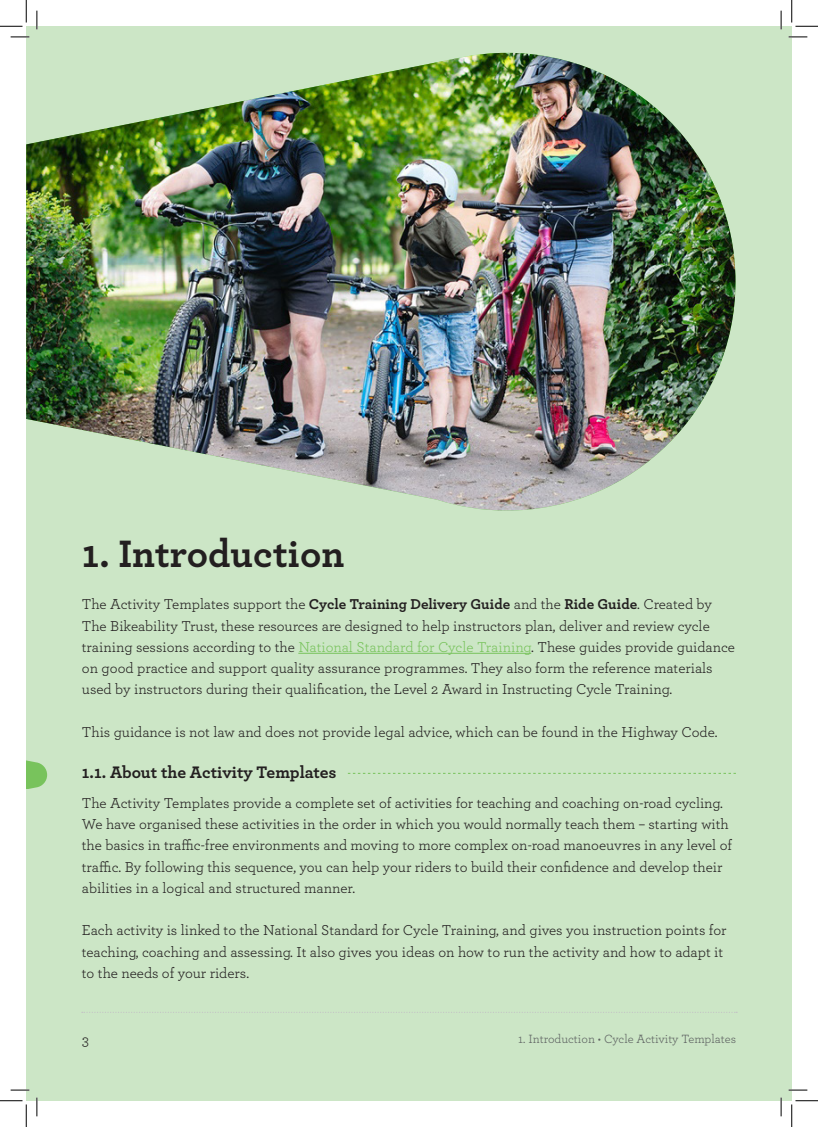
<style>
.page{position:relative;width:818px;height:1127px;background:#fff}
.page>*{position:absolute;margin:0;border:0;box-sizing:border-box;transform-origin:0 0}
.t1{font:700 40px "Archer";color:#231f20}
.t2{font:700 17.5px "Archer";color:#231f20}
.t3{font:15px/21.2px "Archer";color:#231f20}
.t4{font:12.5px "Archer";color:#5d6161}
.s1{font-weight:700}
.s2{color:#78c35c}
</style>
<div class="page">
<div style="left:26px;top:26px;width:766px;height:1074px;background:#cce6c6"></div>
<img style="left:26px;top:62px;width:411px;height:438px">
<img style="left:437px;top:53px;width:298px;height:457px">
<hr style="left:298px;top:652px;width:233px;height:1px;background:#78c35c">
<svg style="left:26px;top:760px;width:21px;height:28px"></svg>
<svg style="left:348px;top:772px;width:388px;height:1px"></svg>
<svg style="left:11px;top:36px;width:18px;height:2px"></svg>
<svg style="left:788px;top:36px;width:19px;height:2px"></svg>
<svg style="left:11px;top:1089px;width:18px;height:1px"></svg>
<svg style="left:788px;top:1089px;width:19px;height:1px"></svg>
<svg style="left:36px;top:11px;width:2px;height:18px"></svg>
<svg style="left:36px;top:1097px;width:2px;height:18px"></svg>
<svg style="left:780px;top:11px;width:2px;height:18px"></svg>
<svg style="left:780px;top:1097px;width:2px;height:18px"></svg>
<svg style="left:0;top:0;width:27px;height:27px"></svg>
<svg style="left:0;top:1100px;width:27px;height:26px"></svg>
<svg style="left:791px;top:0;width:27px;height:27px"></svg>
<svg style="left:791px;top:1100px;width:27px;height:26px"></svg>
<p class="t1" style="left:82px;top:521px;width:264px">1. Introduction</p>
<p class="t3" style="left:82px;top:592px;width:654px">The Activity Templates support the <span class="s1">Cycle Training Delivery Guide</span> and the <span class="s1">Ride Guide</span>. Created by The Bikeability Trust, these resources are designed to help instructors plan, deliver and review cycle training sessions according to the <span class="s2">National Standard for Cycle Training</span>. These guides provide guidance on good practice and support quality assurance programmes. They also form the reference materials used by instructors during their qualification, the Level 2 Award in Instructing Cycle Training.</p>
<p class="t3" style="left:82px;top:720px;width:637px">This guidance is not law and does not provide legal advice, which can be found in the Highway Code.</p>
<p class="t2" style="left:82px;top:758px;width:256px">1.1. About the Activity Templates</p>
<p class="t3" style="left:82px;top:791px;width:652px">The Activity Templates provide a complete set of activities for teaching and coaching on-road cycling.<br>We have organised these activities in the order in which you would normally teach them – starting with the basics in traffic-free environments and moving to more complex on-road manoeuvres in any level of traffic. By following this sequence, you can help your riders to build their confidence and develop their abilities in a logical and structured manner.</p>
<p class="t3" style="left:82px;top:918px;width:646px">Each activity is linked to the National Standard for Cycle Training, and gives you instruction points for teaching, coaching and assessing. It also gives you ideas on how to run the activity and how to adapt it to the needs of your riders.</p>
<p class="t3" style="left:82px;top:1028px;width:9px">3</p>
<p class="t4" style="left:518px;top:1030px;width:219px">1. Introduction • Cycle Activity Templates</p>
</div>
